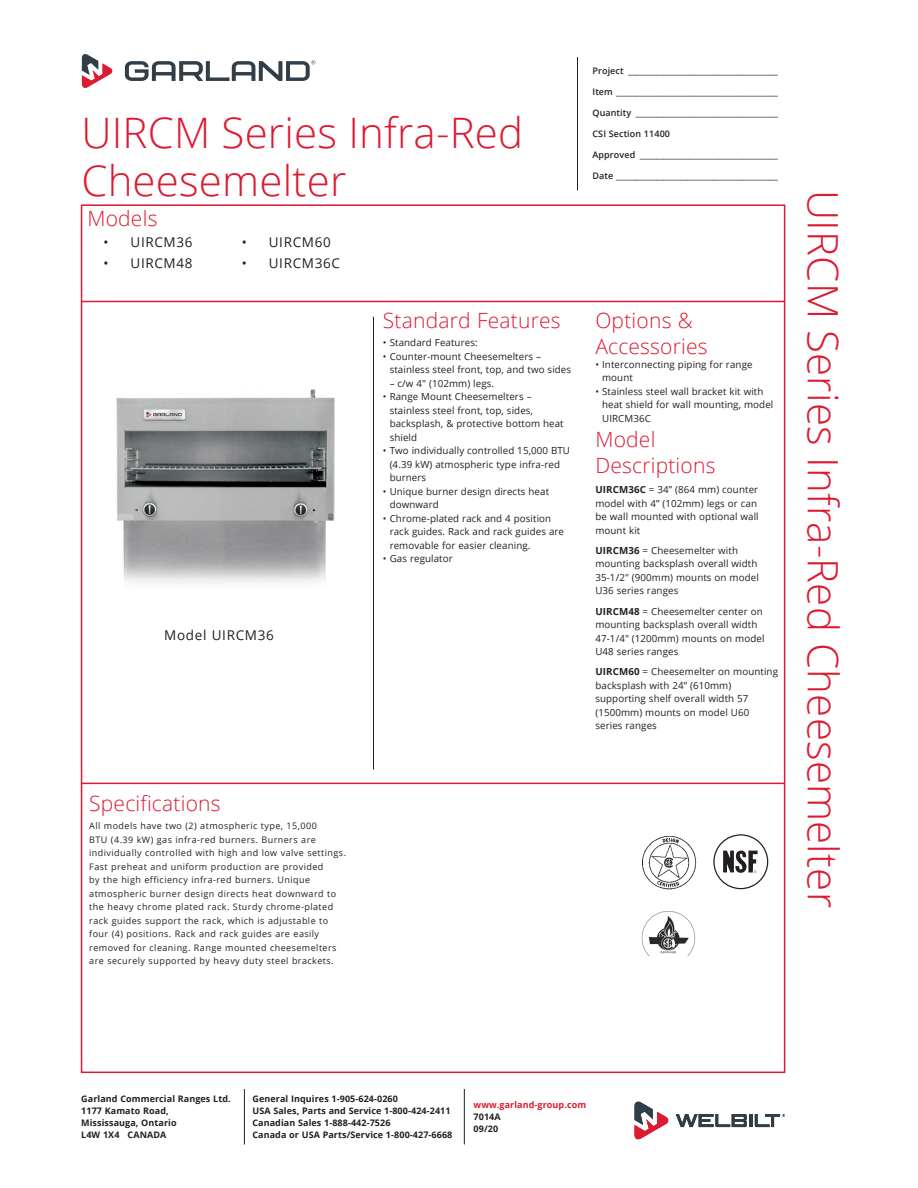
<style>
.page{position:relative;width:918px;height:1188px;background:#fff}
.page>*{position:absolute;margin:0;border:0;box-sizing:border-box;transform-origin:0 0}
.Side_Headers{font:300 42px "Open Sans";letter-spacing:.005em;color:#dc1a32}
.Header_-_Main{font:300 42px/48px "Open Sans";letter-spacing:.005em;color:#dc1a32}
.Header_-_Specs{font:300 21px/25.5px "Open Sans";letter-spacing:.01em;color:#dc1a32}
.Model_Number{font:13.5px "Open Sans";letter-spacing:.05em;color:#231f20}
.Standard_Features_w{font:9.75px/13.5px "Open Sans";letter-spacing:.01em;color:#231f20}
.Specifications{font:9px/13.5px "Open Sans";letter-spacing:.05em;color:#231f20}
.t1{font:600 9px "Open Sans";letter-spacing:.01em;color:#231f20}
.Bottom_Signoff{font:700 9px/12px "Open Sans";letter-spacing:.01em;color:#231f20}
.Bottom_Signoff-2{font:700 9px "Open Sans";letter-spacing:.01em;color:#dc1a32}
.t2{font:4.8px "Courier New";color:#231f20}
.s1{font-weight:700}
</style>
<div class="page">
<hr style="left:577px;top:57px;width:1px;height:133px;background:#231f20">
<svg style="left:82px;top:54px;width:31px;height:34px"></svg>
<svg style="left:125px;top:60px;width:190px;height:21px"></svg>
<hr style="left:464px;top:1089px;width:1px;height:55px;background:#231f20">
<hr style="left:244px;top:1089px;width:1px;height:55px;background:#231f20">
<svg style="left:676px;top:1114px;width:109px;height:13px"></svg>
<svg style="left:634px;top:1102px;width:35px;height:37px"></svg>
<hr style="left:373px;top:317px;width:1px;height:452px;background:#231f20">
<hr style="left:81px;top:301px;width:703px;height:1px;background:#dc1a32">
<hr style="left:82px;top:783px;width:702px;height:1px;background:#dc1a32">
<img style="left:642px;top:836px;width:55px;height:54px">
<img style="left:642px;top:911px;width:54px;height:45px">
<div style="left:713px;top:834px;width:55px;height:55px;border:1px solid #231f20;border-radius:50%"></div>
<svg style="left:723px;top:851px;width:35px;height:22px"></svg>
<img style="left:116px;top:387px;width:219px;height:198px">
<p class="Header_-_Main" style="left:81px;top:107px;width:443px">UIRCM Series Infra-Red<br>Cheesemelter</p>
<p class="Header_-_Specs" style="left:87px;top:205px;width:72px">Models</p>
<p class="Model_Number" style="left:104px;top:233px;width:91px">• UIRCM36</p>
<p class="Model_Number" style="left:104px;top:254px;width:91px">• UIRCM48</p>
<p class="Model_Number" style="left:242px;top:233px;width:91px">• UIRCM60</p>
<p class="Model_Number" style="left:242px;top:254px;width:100px">• UIRCM36C</p>
<p class="Model_Number" style="left:164px;top:626px;width:111px">Model UIRCM36</p>
<p class="Header_-_Specs" style="left:383px;top:307px;width:179px">Standard Features</p>
<p class="Standard_Features_w" style="left:383px;top:336px;width:96px">• Standard Features:</p>
<p class="Standard_Features_w" style="left:390px;top:349px;width:183px;text-indent:-7px">• Counter-mount Cheesemelters – stainless steel front, top, and two sides</p>
<p class="Standard_Features_w" style="left:390px;top:376px;width:106px">– c/w 4" (102mm) legs.</p>
<p class="Standard_Features_w" style="left:390px;top:390px;width:176px;text-indent:-7px">• Range Mount Cheesemelters – stainless steel front, top, sides, backsplash, &amp; protective bottom heat shield</p>
<p class="Standard_Features_w" style="left:390px;top:444px;width:182px;text-indent:-7px">• Two individually controlled 15,000 BTU (4.39 kW) atmospheric type infra‑red burners</p>
<p class="Standard_Features_w" style="left:390px;top:484px;width:161px;text-indent:-7px">• Unique burner design directs heat downward</p>
<p class="Standard_Features_w" style="left:390px;top:511px;width:176px;text-indent:-7px">• Chrome‑plated rack and 4 position rack guides. Rack and rack guides are removable for easier cleaning.</p>
<p class="Standard_Features_w" style="left:383px;top:552px;width:71px">• Gas regulator</p>
<p class="t1" style="left:592px;top:64px;width:187px">Project ______________________________________</p>
<p class="t1" style="left:592px;top:85px;width:187px">Item _________________________________________</p>
<p class="t1" style="left:592px;top:106px;width:187px">Quantity ____________________________________</p>
<p class="t1" style="left:592px;top:127px;width:79px">CSI Section 11400</p>
<p class="t1" style="left:592px;top:148px;width:187px">Approved ___________________________________</p>
<p class="t1" style="left:592px;top:169px;width:187px">Date _________________________________________</p>
<p class="Header_-_Specs" style="left:595px;top:307px;width:99px">Options &amp;</p>
<p class="Header_-_Specs" style="left:595px;top:333px;width:114px">Accessories</p>
<p class="Standard_Features_w" style="left:602px;top:357px;width:152px;text-indent:-7px">• Interconnecting piping for range mount</p>
<p class="Standard_Features_w" style="left:602px;top:384px;width:173px;text-indent:-7px">• Stainless steel wall bracket kit with heat shield for wall mounting, model<br>UIRCM36C</p>
<p class="Header_-_Specs" style="left:595px;top:426px;width:122px">Model<br>Descriptions</p>
<p class="Standard_Features_w" style="left:595px;top:483px;width:165px"><span class="s1">UIRCM36C</span> = 34” (864 mm) counter model with 4” (102mm) legs or can be wall mounted with optional wall mount kit</p>
<p class="Standard_Features_w" style="left:595px;top:543px;width:165px"><span class="s1">UIRCM36</span> = Cheesemelter with mounting backsplash overall width<br>35-1/2" (900mm) mounts on model<br>U36 series ranges</p>
<p class="Standard_Features_w" style="left:595px;top:604px;width:171px"><span class="s1">UIRCM48</span> = Cheesemelter center on mounting backsplash overall width<br>47-1/4" (1200mm) mounts on model<br>U48 series ranges</p>
<p class="Standard_Features_w" style="left:595px;top:665px;width:184px"><span class="s1">UIRCM60</span> = Cheesemelter on mounting backsplash with 24” (610mm) supporting shelf overall width 57 (1500mm) mounts on model U60 series ranges</p>
<p class="Header_-_Specs" style="left:89px;top:791px;width:133px">Specifications</p>
<p class="Specifications" style="left:89px;top:819px;width:258px">All models have two (2) atmospheric type, 15,000<br>BTU (4.39 kW) gas infra‑red burners. Burners are individually controlled with high and low valve settings.<br>Fast preheat and uniform production are provided<br>by the high efficiency infra‑red burners. Unique atmospheric burner design directs heat downward to the heavy chrome plated rack. Sturdy chrome‑plated rack guides support the rack, which is adjustable to four (4) positions. Rack and rack guides are easily removed for cleaning. Range mounted cheesemelters are securely supported by heavy duty steel brackets.</p>
<p class="t2" style="left:754px;top:868px;width:4px">®</p>
<p class="Side_Headers" style="left:852px;top:190px;width:720px;rotate:90deg">UIRCM Series Infra-Red Cheesemelter</p>
<p class="Bottom_Signoff" style="left:81px;top:1092px;width:151px">Garland Commercial Ranges Ltd.</p>
<p class="Bottom_Signoff" style="left:81px;top:1104px;width:97px">1177 Kamato Road,<br>Mississauga, Ontario<br>L4W 1X4 CANADA</p>
<p class="Bottom_Signoff" style="left:252px;top:1092px;width:147px">General Inquires 1-905-624-0260</p>
<p class="Bottom_Signoff" style="left:252px;top:1104px;width:201px">USA Sales, Parts and Service 1-800-424-2411<br>Canadian Sales 1-888-442-7526<br>Canada or USA Parts/Service 1-800-427-6668</p>
<p class="Bottom_Signoff-2" style="left:474px;top:1099px;width:114px">www.garland-group.com</p>
<p class="Bottom_Signoff" style="left:474px;top:1111px;width:29px">7014A</p>
<p class="Bottom_Signoff" style="left:474px;top:1123px;width:26px">09/20</p>
</div>
